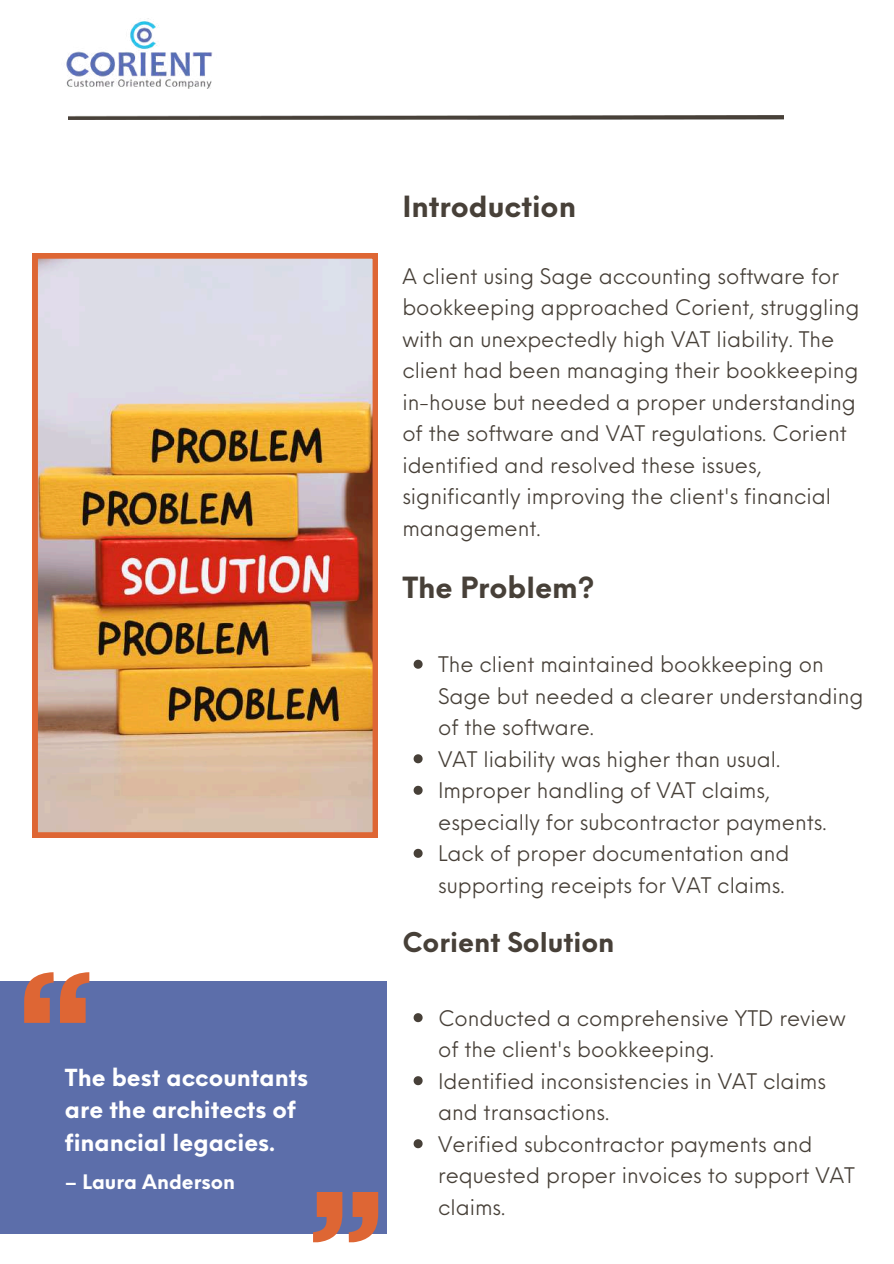
<style>
.page{position:relative;width:894px;height:1264px;background:#fff}
.page>*{position:absolute;margin:0;border:0;box-sizing:border-box;transform-origin:0 0}
.t1{font:700 28.5px "Neue Einstellung";color:#474038}
.t2{font:700 26.55px "Neue Einstellung";color:#474038}
.t3{font:700 22.95px/32.1px "Neue Einstellung";color:#fff}
.t4{font:21px/31.5px "Neue Einstellung";color:#474038}
.t5{font:700 19.5px "Neue Einstellung";color:#fff}
</style>
<div class="page">
<div style="left:0;top:981px;width:386px;height:252px;background:#5c6eaa"></div>
<img style="left:68px;top:116px;width:714px;height:3px">
<svg style="left:24px;top:972px;width:65px;height:50px"></svg>
<svg style="left:313px;top:1192px;width:65px;height:50px"></svg>
<img style="left:66px;top:18px;width:147px;height:71px">
<img style="left:32px;top:253px;width:346px;height:584px">
<svg style="left:413px;top:659px;width:9px;height:9px"></svg>
<svg style="left:413px;top:754px;width:9px;height:9px"></svg>
<svg style="left:413px;top:785px;width:9px;height:9px"></svg>
<svg style="left:413px;top:848px;width:9px;height:9px"></svg>
<svg style="left:413px;top:1013px;width:9px;height:9px"></svg>
<svg style="left:413px;top:1076px;width:9px;height:9px"></svg>
<svg style="left:413px;top:1139px;width:9px;height:9px"></svg>
<p class="t3" style="left:65px;top:1059px;width:245px">The best accountants are the architects of financial legacies.</p>
<p class="t5" style="left:65px;top:1164px;width:171px">– Laura Anderson</p>
<h1 class="t1" style="left:402px;top:181px;width:175px">Introduction</h1>
<p class="t4" style="left:402px;top:258px;width:458px">A client using Sage accounting software for bookkeeping approached Corient, struggling with an unexpectedly high VAT liability. The client had been managing their bookkeeping in-house but needed a proper understanding of the software and VAT regulations. Corient identified and resolved these issues, significantly improving the client's financial management.</p>
<h1 class="t1" style="left:402px;top:561px;width:194px">The Problem?</h1>
<p class="t4" style="left:438px;top:646px;width:426px">The client maintained bookkeeping on Sage but needed a clearer understanding of the software.<br>VAT liability was higher than usual.<br>Improper handling of VAT claims, especially for subcontractor payments.<br>Lack of proper documentation and supporting receipts for VAT claims.</p>
<p class="t2" style="left:402px;top:918px;width:213px">Corient Solution</p>
<p class="t4" style="left:438px;top:1000px;width:418px">Conducted a comprehensive YTD review of the client's bookkeeping.<br>Identified inconsistencies in VAT claims and transactions.<br>Verified subcontractor payments and requested proper invoices to support VAT claims.</p>
</div>
